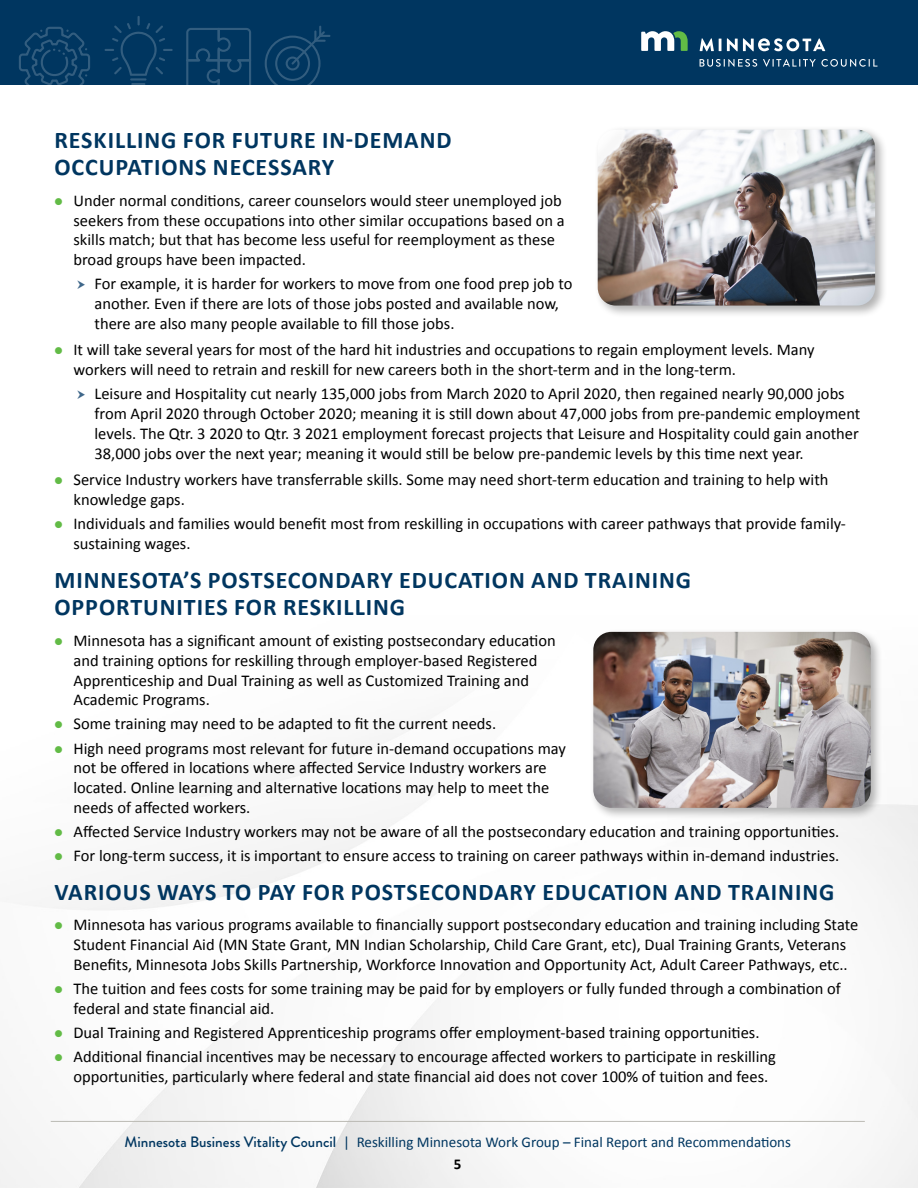
<style>
.page{position:relative;width:918px;height:1188px;background:#fff}
.page>*{position:absolute;margin:0;border:0;box-sizing:border-box;transform-origin:0 0}
.subhead_2_H3{font:700 24px/27.6px "Calibri";letter-spacing:.04em;color:#003660}
.t1{font:16.5px/19.8px "Calibri";color:#000}
.t2{font:15px/22.8px "Calibri";color:#003660;text-align:center}
.s1{font-family:"Brandon Grotesque";font-weight:500}
.s2{font-weight:700;color:#000}
</style>
<div class="page">
<div style="left:0;top:0;width:918px;height:84px;background:#003660"></div>
<hr style="left:51px;top:1121px;width:814px;height:1px;background:#bbbab4">
<svg style="left:641px;top:31px;width:47px;height:20px"></svg>
<svg style="left:700px;top:38px;width:21px;height:13px"></svg>
<svg style="left:727px;top:38px;width:98px;height:13px"></svg>
<svg style="left:700px;top:59px;width:57px;height:8px"></svg>
<svg style="left:763px;top:59px;width:114px;height:8px"></svg>
<svg style="left:19px;top:26px;width:71px;height:58px"></svg>
<hr style="left:130px;top:78px;width:17px;height:3px;background:#fff">
<svg style="left:131px;top:83px;width:14px;height:1px"></svg>
<svg style="left:105px;top:16px;width:68px;height:60px"></svg>
<svg style="left:186px;top:28px;width:65px;height:56px"></svg>
<svg style="left:265px;top:26px;width:65px;height:58px"></svg>
<div style="left:590px;top:628px;width:293px;height:192px;background:#000;opacity:.3"></div>
<img style="left:593px;top:632px;width:278px;height:176px">
<div style="left:594px;top:126px;width:293px;height:192px;background:#000;opacity:.3"></div>
<img style="left:598px;top:130px;width:277px;height:176px">
<h3 class="subhead_2_H3" style="left:54px;top:126px;width:399px">RESKILLING FOR FUTURE IN-DEMAND<br>OCCUPATIONS NECESSARY</h3>
<p class="t1" style="left:74px;top:190px;width:493px">Under normal conditions, career counselors would steer unemployed job seekers from these occupations into other similar occupations based on a skills match; but that has become less useful for reemployment as these broad groups have been impacted.</p>
<p class="t1" style="left:94px;top:274px;width:479px">For example, it is harder for workers to move from one food prep job to another. Even if there are lots of those jobs posted and available now, there are also many people available to fill those jobs.</p>
<p class="t1" style="left:74px;top:340px;width:743px">It will take several years for most of the hard hit industries and occupations to regain employment levels. Many workers will need to retrain and reskill for new careers both in the short-term and in the long-term.</p>
<p class="t1" style="left:94px;top:384px;width:767px">Leisure and Hospitality cut nearly 135,000 jobs from March 2020 to April 2020, then regained nearly 90,000 jobs from April 2020 through October 2020; meaning it is still down about 47,000 jobs from pre-pandemic employment levels. The Qtr. 3 2020 to Qtr. 3 2021 employment forecast projects that Leisure and Hospitality could gain another 38,000 jobs over the next year; meaning it would still be below pre-pandemic levels by this time next year.</p>
<p class="t1" style="left:74px;top:470px;width:757px">Service Industry workers have transferrable skills. Some may need short-term education and training to help with knowledge gaps.</p>
<p class="t1" style="left:74px;top:514px;width:774px">Individuals and families would benefit most from reskilling in occupations with career pathways that provide family&shy;sustaining wages.</p>
<h3 class="subhead_2_H3" style="left:54px;top:566px;width:638px">MINNESOTA’S POSTSECONDARY EDUCATION AND TRAINING<br>OPPORTUNITIES FOR RESKILLING</h3>
<p class="t1" style="left:74px;top:631px;width:484px">Minnesota has a significant amount of existing postsecondary education and training options for reskilling through employer-based Registered Apprenticeship and Dual Training as well as Customized Training and Academic Programs.</p>
<p class="t1" style="left:74px;top:714px;width:424px">Some training may need to be adapted to fit the current needs.</p>
<p class="t1" style="left:74px;top:738px;width:494px">High need programs most relevant for future in-demand occupations may not be offered in locations where affected Service Industry workers are located. Online learning and alternative locations may help to meet the needs of affected workers.</p>
<p class="t1" style="left:74px;top:822px;width:767px">Affected Service Industry workers may not be aware of all the postsecondary education and training opportunities.</p>
<p class="t1" style="left:74px;top:846px;width:767px">For long-term success, it is important to ensure access to training on career pathways within in-demand industries.</p>
<h3 class="subhead_2_H3" style="left:54px;top:878px;width:781px">VARIOUS WAYS TO PAY FOR POSTSECONDARY EDUCATION AND TRAINING</h3>
<p class="t1" style="left:74px;top:915px;width:786px">Minnesota has various programs available to financially support postsecondary education and training including State<br>Student Financial Aid (MN State Grant, MN Indian Scholarship, Child Care Grant, etc), Dual Training Grants, Veterans<br>Benefits, Minnesota Jobs Skills Partnership, Workforce Innovation and Opportunity Act, Adult Career Pathways, etc..</p>
<p class="t1" style="left:74px;top:979px;width:769px">The tuition and fees costs for some training may be paid for by employers or fully funded through a combination of federal and state financial aid.</p>
<p class="t1" style="left:74px;top:1023px;width:687px">Dual Training and Registered Apprenticeship programs offer employment-based training opportunities.</p>
<p class="t1" style="left:74px;top:1047px;width:704px">Additional financial incentives may be necessary to encourage affected workers to participate in reskilling opportunities, particularly where federal and state financial aid does not cover 100% of tuition and fees.</p>
<p class="t2" style="left:125px;top:1130px;width:668px"><span class="s1">Minnesota Business Vitality Council</span> | Reskilling Minnesota Work Group – Final Report and Recommendations<br><span class="s2">5</span></p>
</div>
